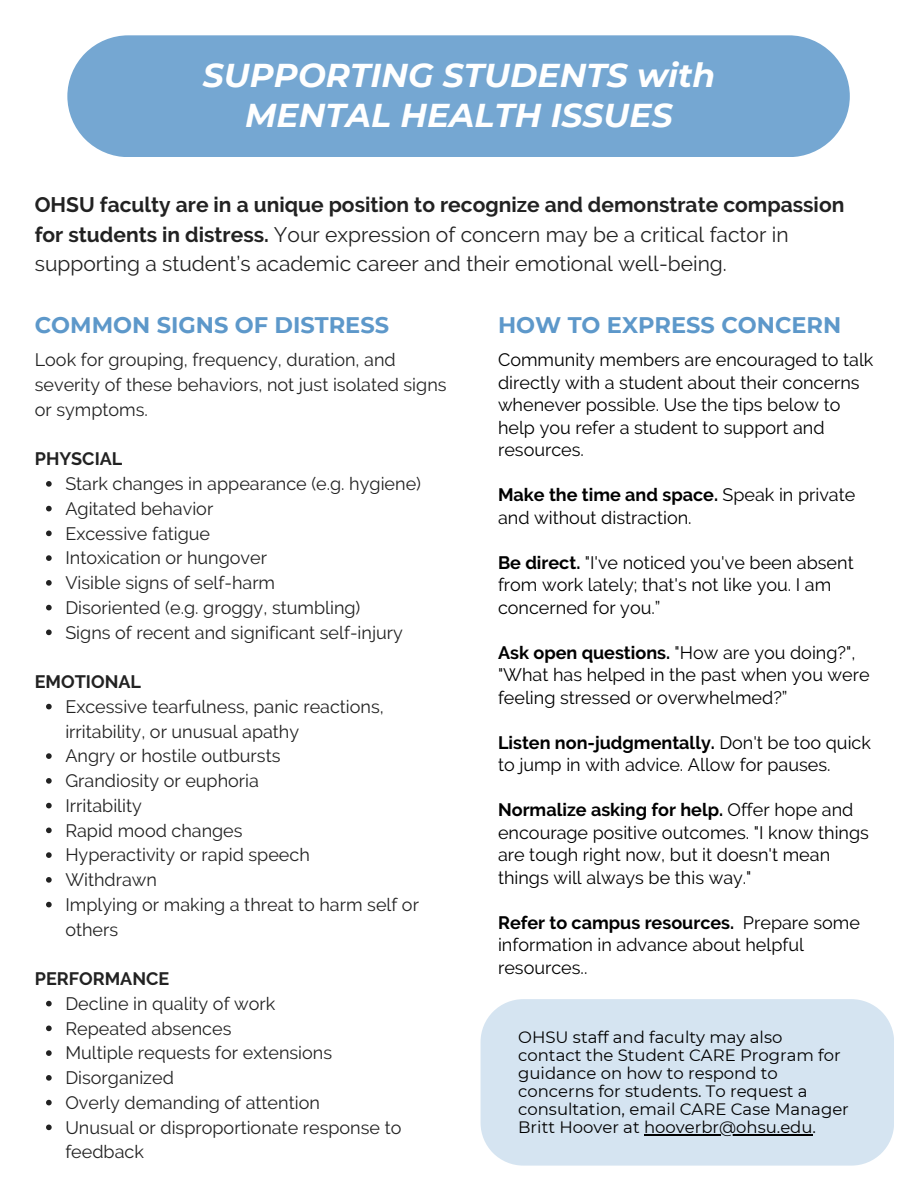
<style>
.page{position:relative;width:918px;height:1188px;background:#fff}
.page>*{position:absolute;margin:0;border:0;box-sizing:border-box;transform-origin:0 0}
.t1{font:italic 700 33px/39.3px "Montserrat";color:#fff;text-align:center}
.t2{font:700 22.5px "Montserrat";color:#5d98ca}
.t3{font:21px/29.2px "Raleway";color:#222}
.t4{font:18px/22.5px "Raleway";color:#000}
.t5{font:18px/24.8px "Raleway";color:#222}
.t6{font:700 18px "Raleway";color:#222}
.t7{font:16.5px/18px "Montserrat";color:#000}
.s1{font-weight:700}
</style>
<div class="page">
<div style="left:67px;top:35px;width:783px;height:122px;background:#75a7d2"></div>
<svg style="left:46px;top:481px;width:6px;height:6px"></svg>
<svg style="left:46px;top:506px;width:6px;height:5px"></svg>
<svg style="left:46px;top:531px;width:6px;height:5px"></svg>
<svg style="left:46px;top:555px;width:6px;height:6px"></svg>
<svg style="left:46px;top:580px;width:6px;height:6px"></svg>
<svg style="left:46px;top:605px;width:6px;height:5px"></svg>
<svg style="left:46px;top:630px;width:6px;height:5px"></svg>
<svg style="left:46px;top:704px;width:6px;height:5px"></svg>
<svg style="left:46px;top:753px;width:6px;height:6px"></svg>
<svg style="left:46px;top:778px;width:6px;height:6px"></svg>
<svg style="left:46px;top:803px;width:6px;height:5px"></svg>
<svg style="left:46px;top:828px;width:6px;height:5px"></svg>
<svg style="left:46px;top:852px;width:6px;height:6px"></svg>
<svg style="left:46px;top:877px;width:6px;height:6px"></svg>
<svg style="left:46px;top:902px;width:6px;height:5px"></svg>
<svg style="left:46px;top:1001px;width:6px;height:5px"></svg>
<svg style="left:46px;top:1026px;width:6px;height:5px"></svg>
<svg style="left:46px;top:1050px;width:6px;height:6px"></svg>
<svg style="left:46px;top:1075px;width:6px;height:6px"></svg>
<svg style="left:46px;top:1100px;width:6px;height:5px"></svg>
<svg style="left:46px;top:1125px;width:6px;height:5px"></svg>
<div style="left:481px;top:999px;width:413px;height:167px;background:#d5e4f1"></div>
<hr style="left:644px;top:1134px;width:169px;height:1px;background:#000">
<h1 class="t1" style="left:203px;top:56px;width:514px">SUPPORTING STUDENTS with<br>MENTAL HEALTH ISSUES</h1>
<p class="t3" style="left:35px;top:190px;width:811px"><span class="s1">OHSU faculty are in a unique position to recognize and demonstrate compassion for students in distress.</span> Your expression of concern may be a critical factor in supporting a student’s academic career and their emotional well-being.</p>
<p class="t2" style="left:35px;top:311px;width:356px">COMMON SIGNS OF DISTRESS</p>
<h3 class="t5" style="left:35px;top:348px;width:413px">Look for grouping, frequency, duration, and severity of these behaviors, not just isolated signs or symptoms.</h3>
<h2 class="t6" style="left:35px;top:448px;width:89px">PHYSCIAL</h2>
<p class="t5" style="left:65px;top:471px;width:357px">Stark changes in appearance (e.g. hygiene)</p>
<h4 class="t5" style="left:65px;top:496px;width:149px">Agitated behavior</h4>
<p class="t5" style="left:65px;top:521px;width:146px">Excessive fatigue</p>
<p class="t5" style="left:65px;top:546px;width:203px">Intoxication or hungover</p>
<p class="t5" style="left:65px;top:570px;width:211px">Visible signs of self-harm</p>
<p class="t5" style="left:65px;top:595px;width:297px">Disoriented (e.g. groggy, stumbling)</p>
<p class="t5" style="left:65px;top:620px;width:339px">Signs of recent and significant self-injury</p>
<p class="t6" style="left:35px;top:671px;width:108px">EMOTIONAL</p>
<p class="t5" style="left:65px;top:694px;width:320px">Excessive tearfulness, panic reactions, irritability, or unusual apathy</p>
<h4 class="t5" style="left:65px;top:744px;width:217px">Angry or hostile outbursts</h4>
<p class="t5" style="left:65px;top:768px;width:195px">Grandiosity or euphoria</p>
<p class="t5" style="left:65px;top:793px;width:78px">Irritability</p>
<p class="t5" style="left:65px;top:818px;width:179px">Rapid mood changes</p>
<p class="t5" style="left:65px;top:843px;width:246px">Hyperactivity or rapid speech</p>
<p class="t5" style="left:65px;top:867px;width:93px">Withdrawn</p>
<p class="t5" style="left:65px;top:892px;width:355px">Implying or making a threat to harm self or others</p>
<p class="t6" style="left:35px;top:968px;width:136px">PERFORMANCE</p>
<p class="t5" style="left:65px;top:991px;width:212px">Decline in quality of work</p>
<h4 class="t5" style="left:65px;top:1016px;width:168px">Repeated absences</h4>
<p class="t5" style="left:65px;top:1041px;width:268px">Multiple requests for extensions</p>
<p class="t5" style="left:65px;top:1065px;width:110px">Disorganized</p>
<p class="t5" style="left:65px;top:1090px;width:256px">Overly demanding of attention</p>
<p class="t5" style="left:65px;top:1115px;width:338px">Unusual or disproportionate response to feedback</p>
<p class="t2" style="left:498px;top:311px;width:345px">HOW TO EXPRESS CONCERN</p>
<p class="t4" style="left:498px;top:348px;width:377px">Community members are encouraged to talk directly with a student about their concerns whenever possible. Use the tips below to help you refer a student to support and resources.</p>
<h2 class="t4" style="left:498px;top:483px;width:359px"><span class="s1">Make the time and space.</span> Speak in private and without distraction.</h2>
<p class="t4" style="left:498px;top:551px;width:357px"><span class="s1">Be direct.</span> "I've noticed you've been absent from work lately; that's not like you. I am concerned for you.”</p>
<p class="t4" style="left:498px;top:641px;width:373px"><span class="s1">Ask open questions.</span> "How are you doing?", "What has helped in the past when you were feeling stressed or overwhelmed?”</p>
<p class="t4" style="left:498px;top:731px;width:374px"><span class="s1">Listen non-judgmentally.</span> Don't be too quick to jump in with advice. Allow for pauses.</p>
<p class="t4" style="left:498px;top:798px;width:372px"><span class="s1">Normalize asking for help.</span> Offer hope and encourage positive outcomes. "I know things are tough right now, but it doesn't mean things will always be this way."</p>
<p class="t4" style="left:498px;top:911px;width:364px"><span class="s1">Refer to campus resources.</span> Prepare some information in advance about helpful resources..</p>
<p class="t7" style="left:518px;top:1028px;width:332px">OHSU staff and faculty may also contact the Student CARE Program for guidance on how to respond to concerns for students. To request a consultation, email CARE Case Manager Britt Hoover at hooverbr@ohsu.edu.</p>
</div>
